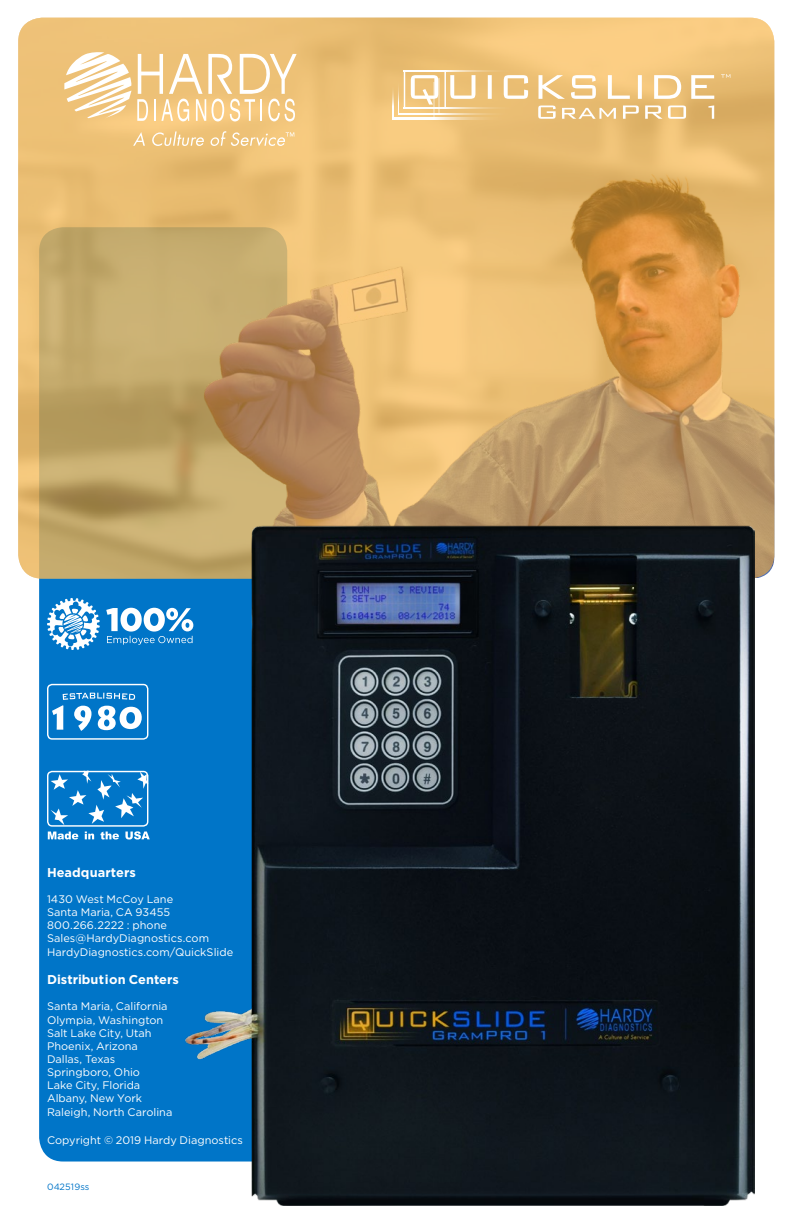
<style>
.page{position:relative;width:792px;height:1224px;background:#fff}
.page>*{position:absolute;margin:0;border:0;box-sizing:border-box;transform-origin:0 0}
.t1{font:700 12.8px "Gotham";letter-spacing:.005em;color:#fff}
.t2{font:11px/13.2px "Gotham";color:#fff}
.t3{font:9.2px "Gotham";letter-spacing:.01em;color:#0075c8}
</style>
<div class="page">
<div style="left:39px;top:227px;width:248px;height:935px;background:#0075c8;border-radius:24px"></div>
<svg style="left:18px;top:18px;width:756px;height:561px;background:#d7ae6b"></svg>
<img style="left:185px;top:526px;width:569px;height:680px">
<svg style="left:64px;top:52px;width:233px;height:69px"></svg>
<svg style="left:133px;top:131px;width:161px;height:15px;background:#f2ce91"></svg>
<svg style="left:721px;top:74px;width:9px;height:4px"></svg>
<svg style="left:404px;top:70px;width:310px;height:49px;background:#efcc92"></svg>
<svg style="left:404px;top:70px;width:117px;height:2px"></svg>
<svg style="left:404px;top:107px;width:117px;height:2px"></svg>
<svg style="left:399px;top:113px;width:116px;height:1px"></svg>
<svg style="left:393px;top:118px;width:117px;height:1px"></svg>
<svg style="left:392px;top:82px;width:1px;height:37px"></svg>
<svg style="left:398px;top:78px;width:1px;height:36px"></svg>
<hr style="left:439px;top:78px;width:1px;height:36px;background:#fff">
<hr style="left:434px;top:83px;width:1px;height:36px;background:#fff">
<svg style="left:48px;top:831px;width:102px;height:9px"></svg>
<svg style="left:51px;top:771px;width:97px;height:54px"></svg>
<div style="left:47px;top:771px;width:101px;height:56px;border:1px solid #fff;border-radius:4px"></div>
<div style="left:47px;top:684px;width:101px;height:56px;border:1px solid #fff;border-radius:4px"></div>
<svg style="left:52px;top:693px;width:90px;height:38px"></svg>
<svg style="left:47px;top:598px;width:53px;height:52px"></svg>
<svg style="left:106px;top:608px;width:87px;height:37px"></svg>
<p class="t1" style="left:47px;top:864px;width:90px">Headquarters</p>
<p class="t2" style="left:47px;top:892px;width:188px">1430 West McCoy Lane<br>Santa Maria, CA 93455<br>800.266.2222 : phone<br>Sales@HardyDiagnostics.com<br>HardyDiagnostics.com/QuickSlide</p>
<p class="t1" style="left:47px;top:971px;width:133px">Distribution Centers</p>
<p class="t2" style="left:47px;top:1000px;width:127px">Santa Maria, California<br>Olympia, Washington<br>Salt Lake City, Utah<br>Phoenix, Arizona<br>Dallas, Texas<br>Springboro, Ohio<br>Lake City, Florida<br>Albany, New York<br>Raleigh, North Carolina</p>
<p class="t2" style="left:47px;top:1134px;width:198px">Copyright © 2019 Hardy Diagnostics</p>
<p class="t3" style="left:47px;top:1180px;width:44px">042519ss</p>
</div>
